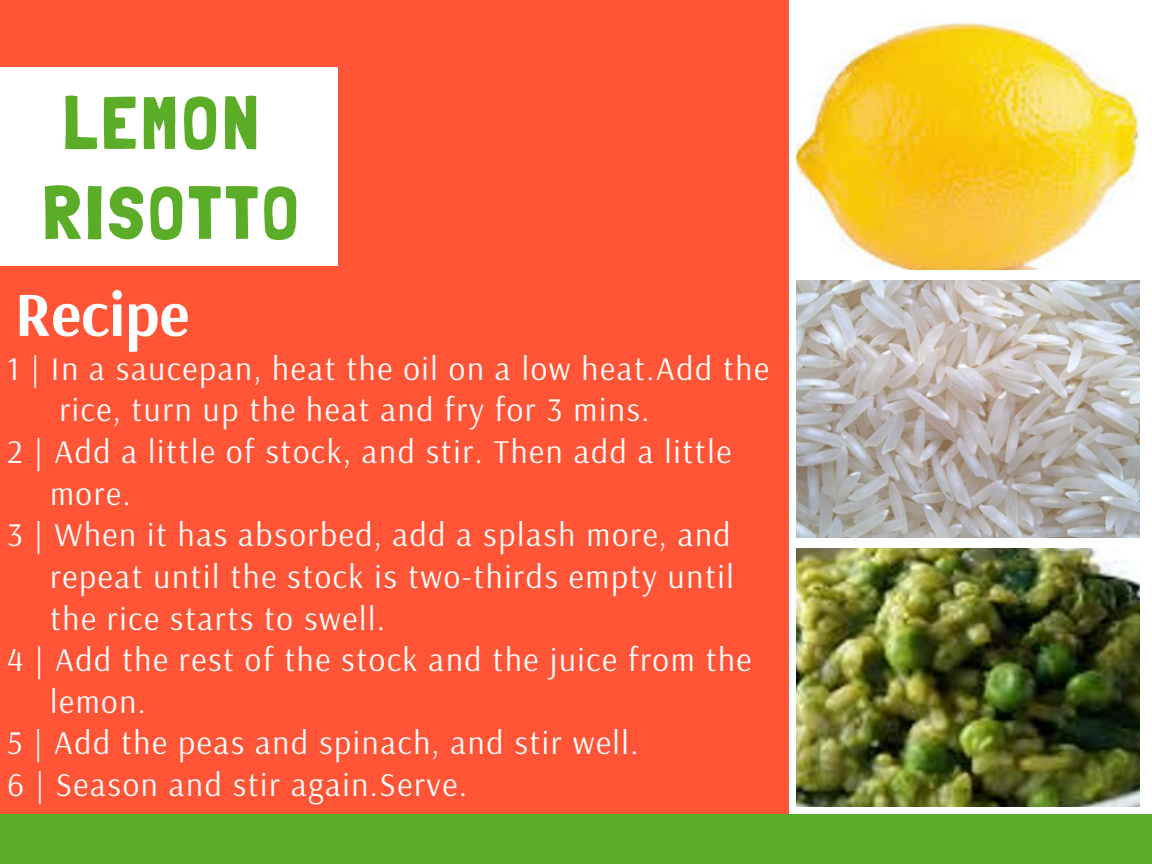
<style>
.page{position:relative;width:1152px;height:864px;background:#fff}
.page>*{position:absolute;margin:0;border:0;box-sizing:border-box;transform-origin:0 0}
.t1{font:75px/90px "Londrina Solid";letter-spacing:.05em;color:#5bac26}
.t2{font:700 63px "Arsenal";color:#fff}
.t3{font:33px "Arsenal";letter-spacing:.05em;color:#fff}
</style>
<div class="page">
<div style="left:0;top:0;width:788px;height:864px;background:#ff5436"></div>
<div style="left:0;top:814px;width:1152px;height:50px;background:#5bac26"></div>
<div style="left:0;top:67px;width:337px;height:198px;background:#fff"></div>
<img style="left:797px;top:21px;width:343px;height:249px">
<img style="left:797px;top:281px;width:343px;height:256px">
<img style="left:797px;top:549px;width:343px;height:257px">
<h1 class="t1" style="left:42px;top:77px;width:258px">LEMON<br>RISOTTO</h1>
<h2 class="t2" style="left:15px;top:273px;width:176px">Recipe</h2>
<p class="t3" style="left:7px;top:347px;width:763px">1 | In a saucepan, heat the oil on a low heat.Add the</p>
<p class="t3" style="left:59px;top:388px;width:592px">rice, turn up the heat and fry for 3 mins.</p>
<p class="t3" style="left:7px;top:430px;width:726px">2 | Add a little of stock, and stir. Then add a little</p>
<p class="t3" style="left:50px;top:472px;width:82px">more.</p>
<p class="t3" style="left:7px;top:513px;width:725px">3 | When it has absorbed, add a splash more, and</p>
<p class="t3" style="left:50px;top:555px;width:685px">repeat until the stock is two-thirds empty until</p>
<p class="t3" style="left:50px;top:597px;width:337px">the rice starts to swell.</p>
<p class="t3" style="left:7px;top:638px;width:746px">4 | Add the rest of the stock and the juice from the</p>
<p class="t3" style="left:50px;top:680px;width:97px">lemon.</p>
<p class="t3" style="left:7px;top:721px;width:633px">5 | Add the peas and spinach, and stir well.</p>
<p class="t3" style="left:7px;top:763px;width:461px">6 | Season and stir again.Serve.</p>
</div>
